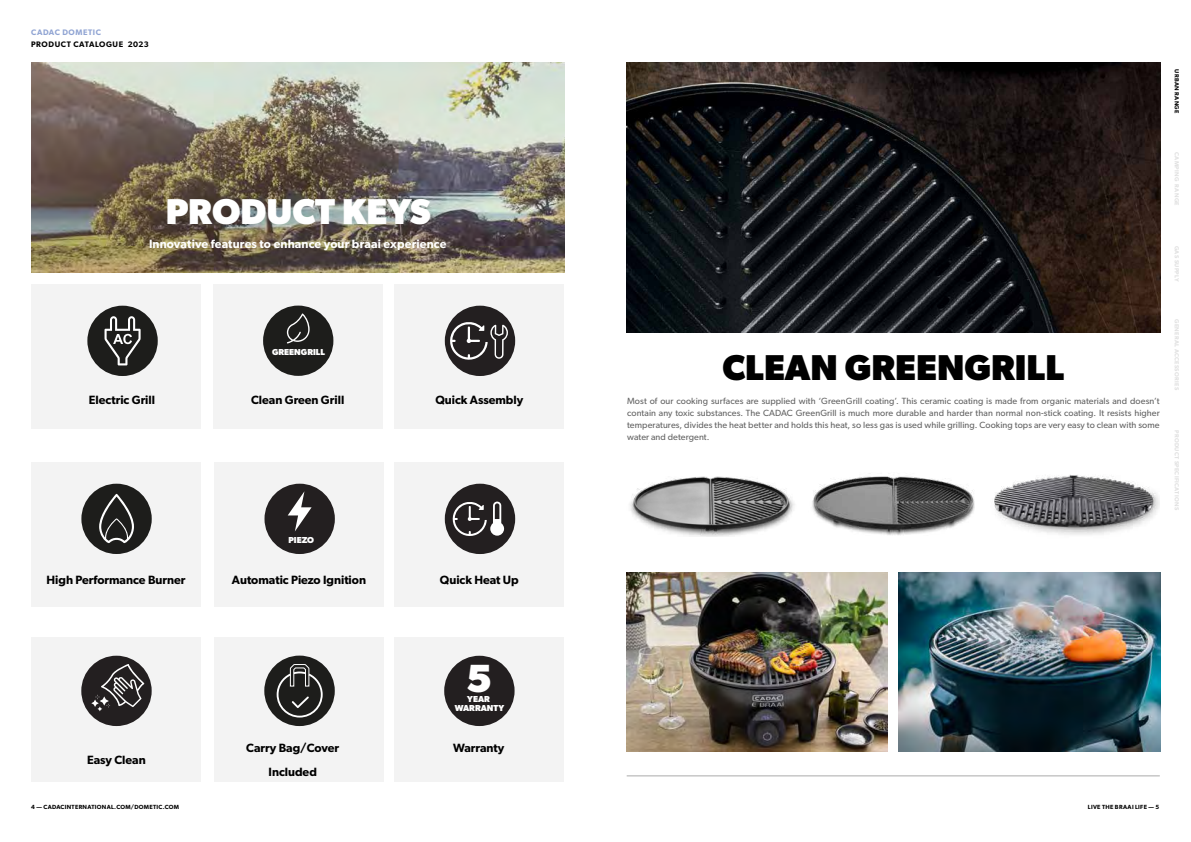
<style>
.page{position:relative;width:1191px;height:842px;background:#fff}
.page>*{position:absolute;margin:0;border:0;box-sizing:border-box;transform-origin:0 0}
.t1{font:700 39.4px "Gibson";color:#fff}
.t2{font:700 36px "Gibson";color:#000}
.t3{font:700 36px "Gibson";color:#fff}
.t4{font:600 12px/24px "Gibson";color:#000;text-align:center}
.t5{font:600 12px "Gibson";letter-spacing:.01em;color:#fff}
.t6{font:9px/12px "Gibson";letter-spacing:.01em;color:#636363;text-align:justify}
.t7{font:700 8.7px/8.7px "Gibson";color:#fff;text-align:center}
.t8{font:600 8px "Gibson";letter-spacing:.07em;color:#000}
.t9{font:600 8px "Gibson";letter-spacing:.07em;color:#90a4d3}
.t10{font:600 6px "Gibson";letter-spacing:.045em;color:#000}
.t11{font:600 6px "Gibson";letter-spacing:.05em;color:#e0e0e0}
</style>
<div class="page">
<img style="left:31px;top:62px;width:534px;height:210px">
<img style="left:626px;top:62px;width:534px;height:270px">
<div style="left:31px;top:284px;width:170px;height:144px;background:#f3f3f3"></div>
<div style="left:31px;top:462px;width:170px;height:144px;background:#f3f3f3"></div>
<div style="left:139px;top:171px;width:318px;height:81px;background:#000;opacity:.24"></div>
<div style="left:123px;top:213px;width:348px;height:63px;background:#000;opacity:.24"></div>
<div style="left:87px;top:306px;width:71px;height:70px;background:#1d1d1b;border-radius:50%"></div>
<svg style="left:104px;top:316px;width:37px;height:49px"></svg>
<div style="left:214px;top:462px;width:170px;height:144px;background:#f3f3f3"></div>
<div style="left:213px;top:284px;width:169px;height:144px;background:#f3f3f3"></div>
<div style="left:394px;top:462px;width:170px;height:144px;background:#f3f3f3"></div>
<div style="left:445px;top:484px;width:70px;height:70px;background:#231f20;border-radius:50%"></div>
<svg style="left:452px;top:502px;width:52px;height:34px"></svg>
<div style="left:394px;top:284px;width:170px;height:144px;background:#f3f3f3"></div>
<svg style="left:445px;top:306px;width:70px;height:70px"></svg>
<div style="left:81px;top:484px;width:71px;height:70px;background:#1d1d1b;border-radius:50%"></div>
<svg style="left:99px;top:494px;width:35px;height:49px"></svg>
<div style="left:264px;top:484px;width:71px;height:70px;background:#231f20;border-radius:50%"></div>
<svg style="left:288px;top:491px;width:23px;height:40px"></svg>
<div style="left:263px;top:306px;width:70px;height:70px;background:#1d1d1b;border-radius:50%"></div>
<svg style="left:287px;top:313px;width:22px;height:30px"></svg>
<div style="left:32px;top:638px;width:169px;height:144px;background:#f3f3f3"></div>
<div style="left:214px;top:638px;width:170px;height:144px;background:#f3f3f3"></div>
<div style="left:394px;top:638px;width:170px;height:144px;background:#f3f3f3"></div>
<svg style="left:81px;top:656px;width:71px;height:70px"></svg>
<div style="left:264px;top:656px;width:71px;height:70px;background:#1d1d1b;border-radius:50%"></div>
<svg style="left:276px;top:663px;width:47px;height:55px"></svg>
<div style="left:444px;top:656px;width:70px;height:70px;background:#231f20;border-radius:50%"></div>
<img style="left:630px;top:476px;width:165px;height:60px">
<img style="left:994px;top:474px;width:165px;height:61px">
<img style="left:812px;top:473px;width:163px;height:62px">
<img style="left:626px;top:572px;width:261px;height:180px">
<img style="left:899px;top:572px;width:261px;height:180px">
<hr style="left:626px;top:776px;width:533px;height:1px;background:#aaa">
<p class="t9" style="left:31px;top:27px;width:71px">CADAC DOMETIC</p>
<p class="t8" style="left:31px;top:39px;width:119px">PRODUCT CATALOGUE 2023</p>
<h2 class="t3" style="left:166px;top:190px;width:266px">PRODUCT KEYS</h2>
<h3 class="t5" style="left:149px;top:237px;width:299px">Innovative features to enhance your braai experience</h3>
<h3 class="t4" style="left:89px;top:388px;width:68px">Electric Grill</h3>
<p class="t7" style="left:272px;top:348px;width:54px">GREENGRILL</p>
<h3 class="t4" style="left:251px;top:388px;width:95px">Clean Green Grill</h3>
<p class="t7" style="left:288px;top:535px;width:27px">PIEZO</p>
<h3 class="t4" style="left:47px;top:568px;width:140px">High Performance Burner</h3>
<h3 class="t4" style="left:232px;top:568px;width:136px">Automatic Piezo Ignition</h3>
<h3 class="t4" style="left:435px;top:388px;width:89px">Quick Assembly</h3>
<h3 class="t4" style="left:440px;top:568px;width:80px">Quick Heat Up</h3>
<p class="t10" style="left:1180px;top:69px;width:46px;rotate:90deg">URBAN RANGE</p>
<p class="t11" style="left:1180px;top:152px;width:55px;rotate:90deg">CAMPING RANGE</p>
<h2 class="t2" style="left:722px;top:346px;width:343px">CLEAN GREENGRILL</h2>
<p class="t6" style="left:627px;top:395px;width:534px">Most of our cooking surfaces are supplied with ‘GreenGrill coating’. This ceramic coating is made from organic materials and doesn’t contain any toxic substances. The CADAC GreenGrill is much more durable and harder than normal non-stick coating. It resists higher temperatures, divides the heat better and holds this heat, so less gas is used while grilling. Cooking tops are very easy to clean with some water and detergent.</p>
<p class="t11" style="left:1180px;top:246px;width:37px;rotate:90deg">GAS SUPPLY</p>
<p class="t11" style="left:1180px;top:319px;width:72px;rotate:90deg">GENERAL ACCESSORIES</p>
<p class="t11" style="left:1180px;top:430px;width:81px;rotate:90deg">PRODUCT SPECIFICATIONS</p>
<h3 class="t4" style="left:87px;top:748px;width:60px">Easy Clean</h3>
<h1 class="t1" style="left:466px;top:655px;width:28px">5</h1>
<p class="t7" style="left:455px;top:695px;width:51px">YEAR<br>WARRANTY</p>
<h3 class="t4" style="left:246px;top:736px;width:94px">Carry Bag/Cover<br>Included</h3>
<h3 class="t4" style="left:453px;top:736px;width:53px">Warranty</h3>
<p class="t10" style="left:31px;top:803px;width:149px">4 — CADACINTERNATIONAL.COM/DOMETIC.COM</p>
<p class="t10" style="left:1088px;top:803px;width:73px">LIVE THE BRAAI LIFE — 5</p>
</div>
